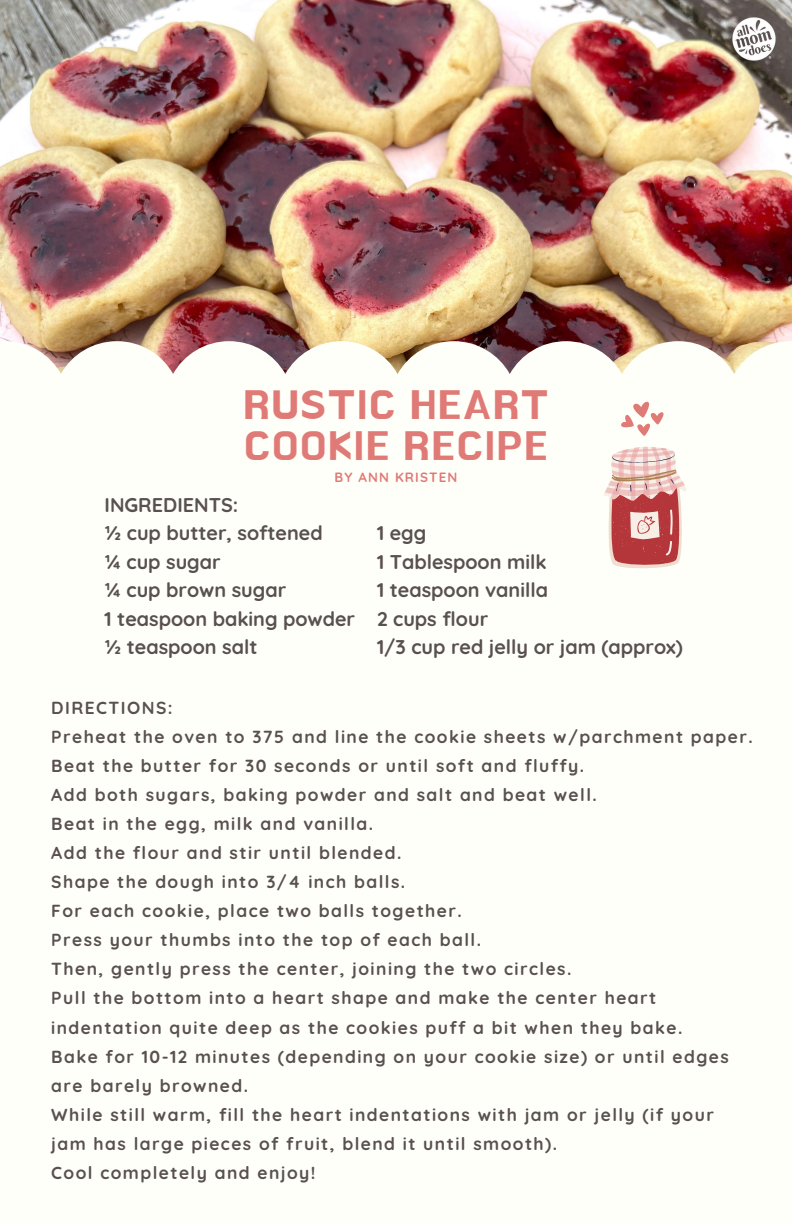
<style>
.page{position:relative;width:792px;height:1224px;background:#fff}
.page>*{position:absolute;margin:0;border:0;box-sizing:border-box;transform-origin:0 0}
.t1{font:39.4px/40.4px "BMHANNA";letter-spacing:.065em;color:#e07a77}
.t2{font:700 19.8px/28.4px "Quicksand";color:#595050}
.t3{font:700 17.4px/29px "Quicksand";letter-spacing:.085em;color:#595050}
.t4{font:700 13.4px "Quicksand";letter-spacing:.085em;color:#e07a77}
</style>
<div class="page">
<img style="left:0;top:0;width:792px;height:341px">
<img style="left:8px;top:341px;width:778px;height:33px">
<div style="left:0;top:374px;width:792px;height:850px;background:#fffff9"></div>
<svg style="left:604px;top:446px;width:82px;height:123px"></svg>
<svg style="left:621px;top:402px;width:43px;height:34px"></svg>
<img style="left:732px;top:16px;width:45px;height:45px">
<h1 class="t1" style="left:244px;top:385px;width:305px">RUSTIC HEART<br>COOKIE RECIPE</h1>
<p class="t4" style="left:335px;top:469px;width:124px">BY ANN KRISTEN</p>
<p class="t2" style="left:105px;top:490px;width:252px">INGREDIENTS:<br>½ cup butter, softened<br>¼ cup sugar<br>¼ cup brown sugar<br>1 teaspoon baking powder ½ teaspoon salt</p>
<p class="t2" style="left:377px;top:519px;width:307px">1 egg<br>1 Tablespoon milk<br>1 teaspoon vanilla<br>2 cups flour<br>1/3 cup red jelly or jam (approx)</p>
<p class="t3" style="left:51px;top:693px;width:703px">DIRECTIONS:<br>Preheat the oven to 375 and line the cookie sheets w/parchment paper.<br>Beat the butter for 30 seconds or until soft and fluffy.<br>Add both sugars, baking powder and salt and beat well.<br>Beat in the egg, milk and vanilla.<br>Add the flour and stir until blended.<br>Shape the dough into 3/4 inch balls.<br>For each cookie, place two balls together.<br>Press your thumbs into the top of each ball.<br>Then, gently press the center, joining the two circles.<br>Pull the bottom into a heart shape and make the center heart indentation quite deep as the cookies puff a bit when they bake.<br>Bake for 10-12 minutes (depending on your cookie size) or until edges are barely browned.<br>While still warm, fill the heart indentations with jam or jelly (if your jam has large pieces of fruit, blend it until smooth).<br>Cool completely and enjoy!</p>
</div>
